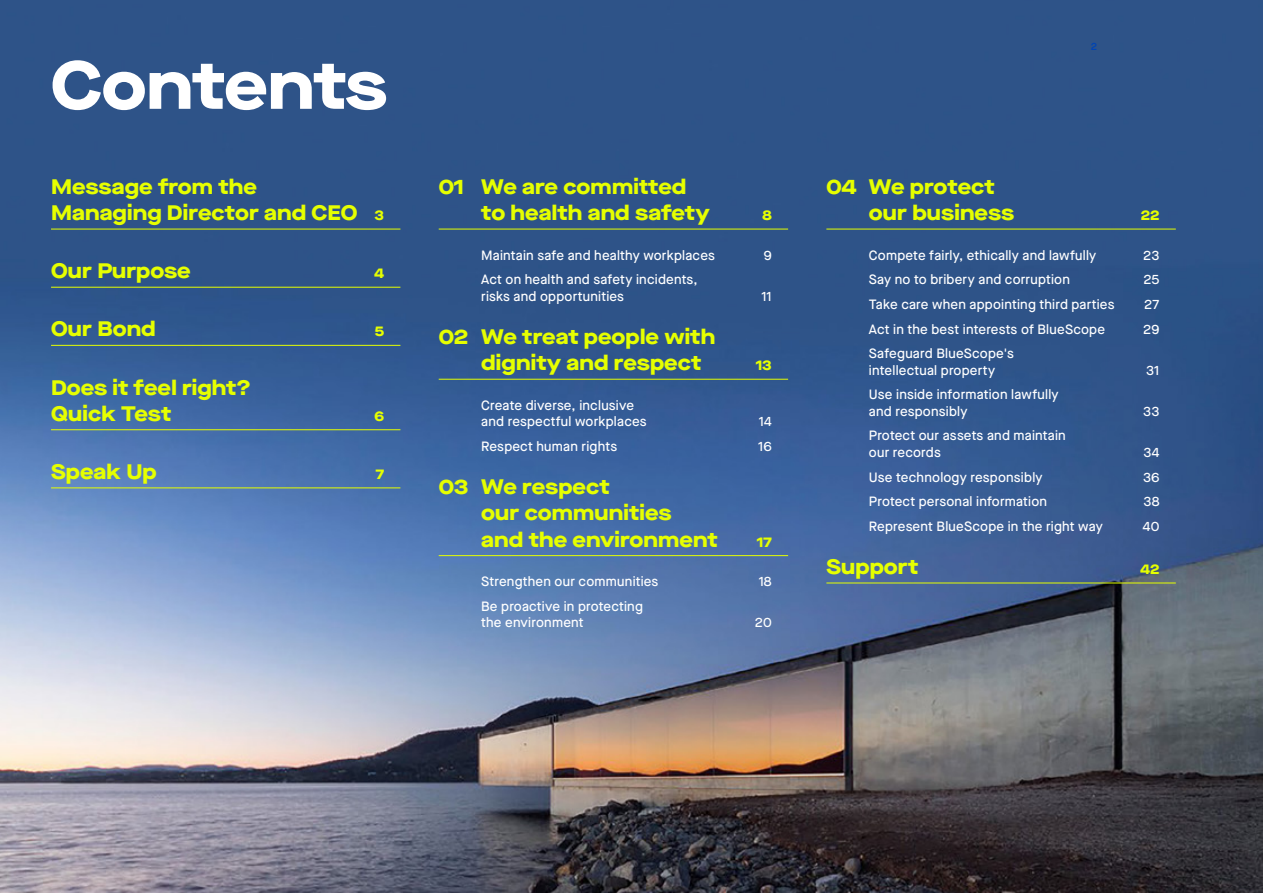
<style>
.page{position:relative;width:1263px;height:893px;background:#fff}
.page>*{position:absolute;margin:0;border:0;box-sizing:border-box;transform-origin:0 0}
.t1{font:800 expanded 67.5px "Maison Neue";color:#fff}
.t2{font:800 expanded 21px/26.2px "Maison Neue";letter-spacing:.005em;color:#e6ff00}
.t3{font:500 13.5px/16.5px "Maison Neue";letter-spacing:.015em;color:#fff}
.t4{font:800 expanded 13.5px "Maison Neue";letter-spacing:-.005em;color:#e6ff00}
.t5{font:600 10.5px "Maison Neue";color:#0044b4}
.s1{font-size:13.5px}
</style>
<div class="page">
<img style="left:0;top:0;width:1263px;height:893px">
<hr style="left:51px;top:229px;width:349px;height:1px;background:#e6ff00">
<hr style="left:51px;top:287px;width:349px;height:1px;background:#e6ff00">
<hr style="left:51px;top:345px;width:349px;height:1px;background:#e6ff00">
<hr style="left:51px;top:429px;width:349px;height:1px;background:#e6ff00">
<hr style="left:51px;top:487px;width:349px;height:1px;background:#e6ff00">
<hr style="left:439px;top:229px;width:349px;height:1px;background:#e6ff00">
<hr style="left:439px;top:379px;width:349px;height:1px;background:#e6ff00">
<hr style="left:439px;top:555px;width:349px;height:1px;background:#e6ff00">
<hr style="left:826px;top:229px;width:350px;height:1px;background:#e6ff00">
<hr style="left:826px;top:583px;width:350px;height:1px;background:#e6ff00">
<h1 class="t1" style="left:51px;top:36px;width:337px">Contents</h1>
<h2 class="t2" style="left:51px;top:173px;width:335px">Message from the<br>Managing Director and CEO <span class="s1">3</span></h2>
<h2 class="t2" style="left:51px;top:257px;width:141px">Our Purpose</h2>
<p class="t4" style="left:374px;top:264px;width:11px">4</p>
<h2 class="t2" style="left:51px;top:315px;width:106px">Our Bond</h2>
<p class="t4" style="left:375px;top:322px;width:11px">5</p>
<h2 class="t2" style="left:51px;top:373px;width:202px">Does it feel right?<br>Quick Test</h2>
<p class="t4" style="left:375px;top:406px;width:11px">6</p>
<h2 class="t2" style="left:51px;top:458px;width:107px">Speak Up</h2>
<p class="t4" style="left:376px;top:464px;width:10px">7</p>
<h2 class="t2" style="left:481px;top:173px;width:230px;text-indent:-43px">01 We are committed to health and safety</h2>
<p class="t4" style="left:762px;top:206px;width:11px">8</p>
<p class="t3" style="left:481px;top:247px;width:235px">Maintain safe and healthy workplaces</p>
<p class="t3" style="left:764px;top:247px;width:10px">9</p>
<p class="t3" style="left:481px;top:271px;width:218px">Act on health and safety incidents, risks and opportunities</p>
<p class="t3" style="left:761px;top:288px;width:12px">11</p>
<h2 class="t2" style="left:481px;top:323px;width:235px;text-indent:-43px">02 We treat people with dignity and respect</h2>
<p class="t3" style="left:481px;top:397px;width:167px">Create diverse, inclusive and respectful workplaces</p>
<p class="t4" style="left:756px;top:356px;width:18px">13</p>
<p class="t3" style="left:759px;top:413px;width:14px">14</p>
<p class="t3" style="left:481px;top:438px;width:137px">Respect human rights</p>
<p class="t3" style="left:758px;top:438px;width:15px">16</p>
<h2 class="t2" style="left:481px;top:473px;width:237px;text-indent:-43px">03 We respect<br>our communities and the environment</h2>
<p class="t4" style="left:757px;top:532px;width:16px">17</p>
<p class="t3" style="left:481px;top:573px;width:179px">Strengthen our communities</p>
<p class="t3" style="left:759px;top:573px;width:15px">18</p>
<p class="t3" style="left:481px;top:598px;width:163px">Be proactive in protecting the environment</p>
<p class="t3" style="left:755px;top:614px;width:18px">20</p>
<h2 class="t2" style="left:869px;top:173px;width:147px;text-indent:-43px">04 We protect our business</h2>
<p class="t5" style="left:1091px;top:39px;width:8px">2</p>
<p class="t4" style="left:1141px;top:206px;width:20px">22</p>
<p class="t3" style="left:869px;top:247px;width:229px">Compete fairly, ethically and lawfully</p>
<p class="t3" style="left:1143px;top:247px;width:18px">23</p>
<p class="t3" style="left:869px;top:271px;width:203px">Say no to bribery and corruption</p>
<p class="t3" style="left:1143px;top:271px;width:17px">25</p>
<p class="t3" style="left:869px;top:296px;width:247px">Take care when appointing third parties</p>
<p class="t3" style="left:1144px;top:296px;width:17px">27</p>
<p class="t3" style="left:869px;top:320px;width:238px">Act in the best interests of BlueScope</p>
<p class="t3" style="left:1143px;top:320px;width:18px">29</p>
<p class="t3" style="left:869px;top:345px;width:146px">Safeguard BlueScope's intellectual property</p>
<p class="t3" style="left:1146px;top:362px;width:15px">31</p>
<p class="t3" style="left:869px;top:386px;width:191px">Use inside information lawfully and responsibly</p>
<p class="t3" style="left:869px;top:427px;width:198px">Protect our assets and maintain our records</p>
<p class="t3" style="left:1143px;top:403px;width:18px">33</p>
<p class="t3" style="left:1143px;top:444px;width:18px">34</p>
<p class="t3" style="left:869px;top:468px;width:175px">Use technology responsibly</p>
<p class="t3" style="left:1143px;top:468px;width:18px">36</p>
<p class="t3" style="left:869px;top:493px;width:180px">Protect personal information</p>
<p class="t3" style="left:1143px;top:493px;width:18px">38</p>
<p class="t3" style="left:869px;top:518px;width:235px">Represent BlueScope in the right way</p>
<p class="t3" style="left:1143px;top:518px;width:18px">40</p>
<h2 class="t2" style="left:826px;top:553px;width:92px">Support</h2>
<p class="t4" style="left:1140px;top:559px;width:21px">42</p>
</div>
